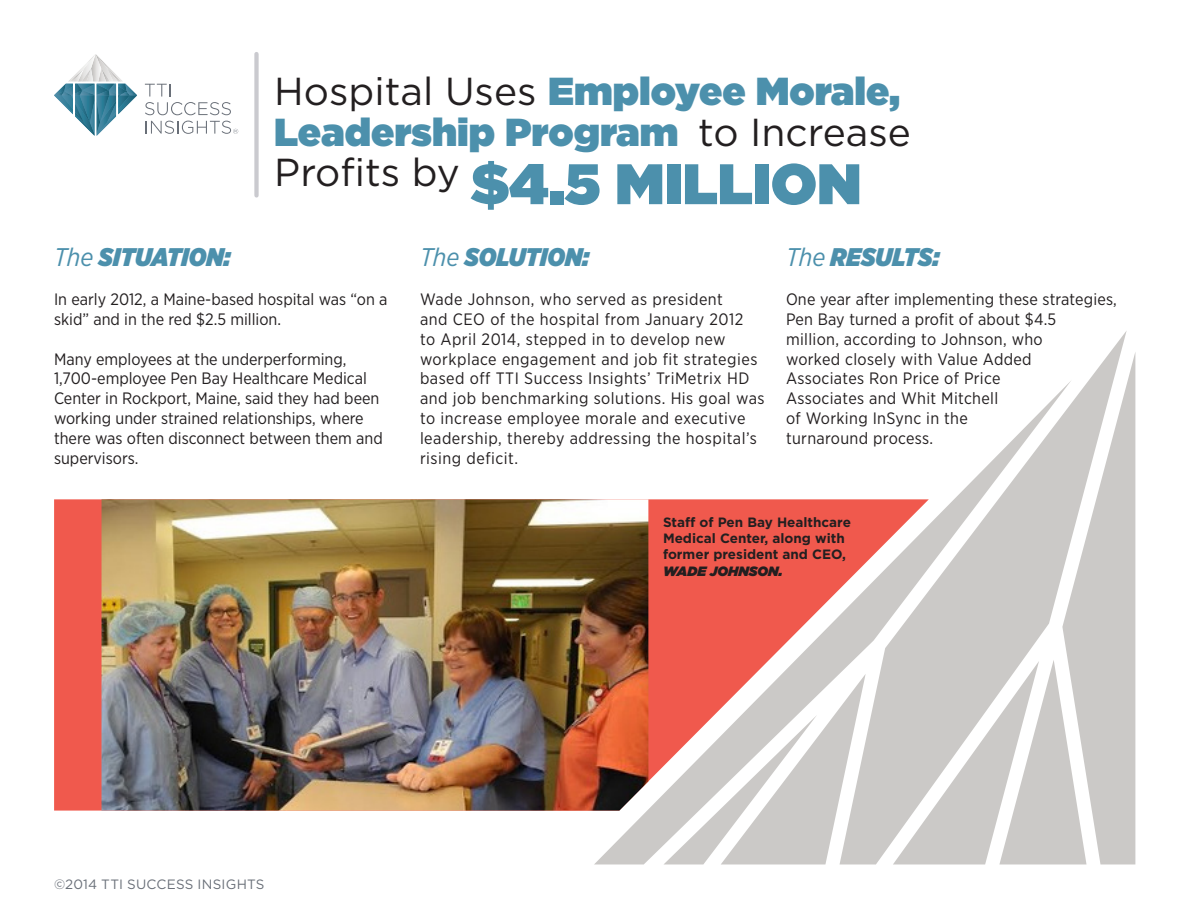
<style>
.page{position:relative;width:1188px;height:918px;background:#fff}
.page>*{position:absolute;margin:0;border:0;box-sizing:border-box;transform-origin:0 0}
.t1{font:900 57px "Gotham";color:#4c90ac}
.t2{font:900 39px/40.5px "Gotham";color:#4c90ac}
.t3{font:italic 900 25.5px "Gotham Narrow";color:#4c90ac}
.t4{font:16.5px/19.8px "Gotham Narrow";letter-spacing:.02em;color:#231f20}
.t5{font:16.5px/19.8px "Gotham Narrow";color:#231f20}
.t6{font:700 13.5px/16.2px "Gotham";color:#231f20}
.t7{font:13.5px "Gotham";letter-spacing:.02em;color:#696f78}
.t8{font:italic 900 13.5px "Gotham";color:#231f20}
.s1{font-weight:400;color:#231f20}
.s2{font-weight:400}
</style>
<div class="page">
<div style="left:54px;top:499px;width:48px;height:312px;background:#f0594d"></div>
<svg style="left:595px;top:331px;width:540px;height:533px"></svg>
<svg style="left:54px;top:54px;width:83px;height:82px"></svg>
<img style="left:70px;top:69px;width:14px;height:13px">
<svg style="left:145px;top:84px;width:86px;height:31px"></svg>
<svg style="left:146px;top:121px;width:92px;height:13px"></svg>
<div style="left:254px;top:54px;width:5px;height:141px;background:#cacacf"></div>
<img style="left:102px;top:499px;width:546px;height:312px">
<p class="t2" style="left:274px;top:70px;width:638px"><span class="s1">Hospital Uses</span> Employee Morale,<br>Leadership Program <span class="s1">to Increase</span></p>
<p class="t1" style="left:274px;top:143px;width:589px"><sup>Profits</sup> <sup>by</sup> $4.5 MILLION</p>
<p class="t3" style="left:54px;top:239px;width:178px"><span class="s2">The</span> SITUATION:</p>
<p class="t5" style="left:54px;top:289px;width:335px">In early 2012, a Maine-based hospital was “on a skid” and in the red $2.5 million.</p>
<p class="t5" style="left:54px;top:349px;width:330px">Many employees at the underperforming, 1,700-employee Pen Bay Healthcare Medical Center in Rockport, Maine, said they had been working under strained relationships, where there was often disconnect between them and supervisors.</p>
<p class="t3" style="left:420px;top:239px;width:171px"><span class="s2">The</span> SOLUTION:</p>
<p class="t4" style="left:420px;top:289px;width:305px">Wade Johnson, who served as president</p>
<p class="t4" style="left:420px;top:309px;width:325px">and CEO of the hospital from January 2012</p>
<p class="t4" style="left:420px;top:329px;width:346px">to April 2014, stepped in to develop new workplace engagement and job fit strategies based off TTI Success Insights’ TriMetrix HD and job benchmarking solutions. His goal was to increase employee morale and executive leadership, thereby addressing the hospital’s rising deficit.</p>
<p class="t3" style="left:786px;top:239px;width:155px"><span class="s2">The</span> RESULTS:</p>
<p class="t4" style="left:786px;top:289px;width:332px">One year after implementing these strategies,<br>Pen Bay turned a profit of about $4.5</p>
<p class="t4" style="left:786px;top:329px;width:258px">million, according to Johnson, who worked closely with Value Added<br>Associates Ron Price of Price</p>
<p class="t4" style="left:786px;top:388px;width:214px">Associates and Whit Mitchell</p>
<p class="t4" style="left:786px;top:408px;width:183px">of Working InSync in the turnaround process.</p>
<p class="t6" style="left:663px;top:514px;width:190px">Staff of Pen Bay Healthcare<br>Medical Center, along with</p>
<p class="t6" style="left:663px;top:546px;width:184px">former president and CEO,</p>
<p class="t8" style="left:663px;top:561px;width:121px">WADE JOHNSON.</p>
<p class="t7" style="left:54px;top:875px;width:212px">©2014 TTI SUCCESS INSIGHTS</p>
</div>
